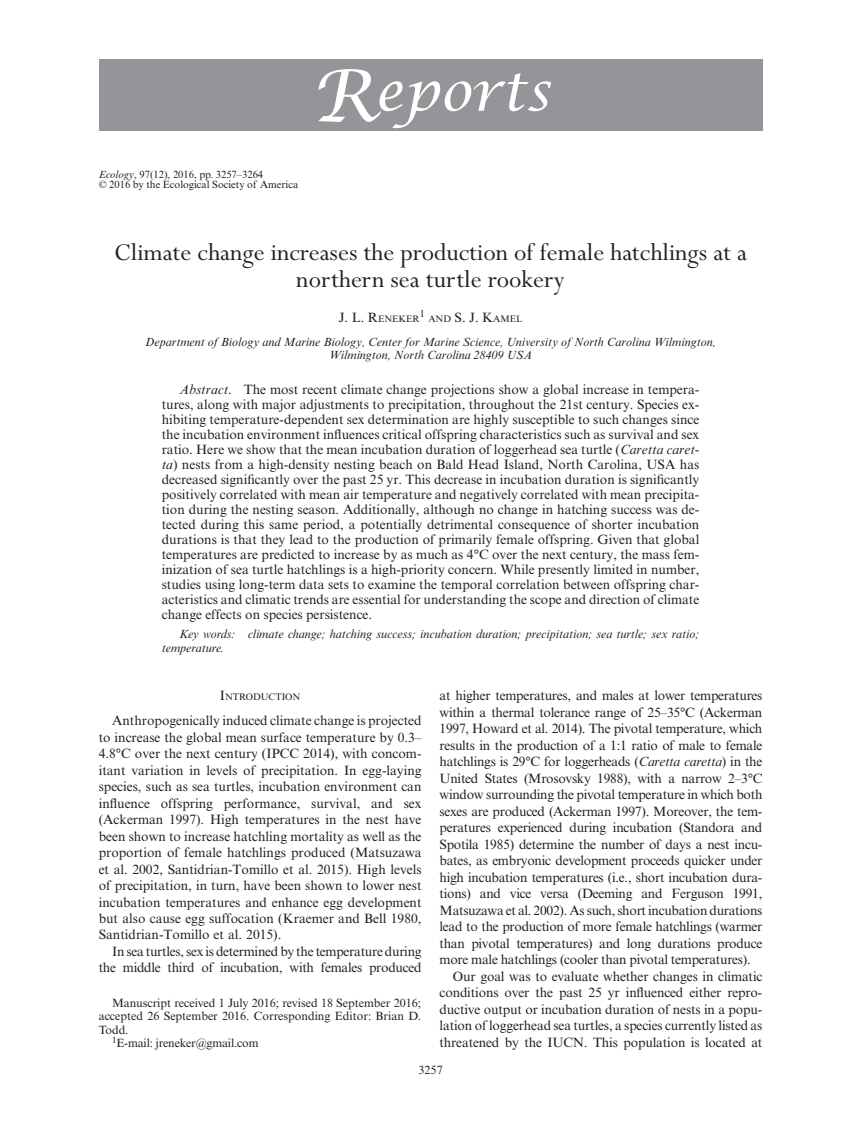
<style>
.page{position:relative;width:851px;height:1134px;background:#fff}
.page>*{position:absolute;margin:0;border:0;box-sizing:border-box;transform-origin:0 0}
.t1{font:italic 54px "Lucida Calligraphy";color:#fff}
.t2{font:27px/27px "Perpetua";color:#231f20;text-align:center}
.t3{font:13.5px/15px "Times NRMT";letter-spacing:-.02em;color:#231f20;text-align:justify}
.t4{font:italic 12px/13.5px "Times NRMT";color:#231f20;text-align:center}
.t5{font:12px "Times NRMT";color:#231f20}
.t6{font:10.5px/10.5px "Times NRMT";color:#231f20}
.t7{font:9.45px "Times NRMT";color:#231f20}
.s1{font-style:italic}
.s2{font-size:72px}
.s3{font-size:13.5px}
</style>
<div class="page">
<div style="left:99px;top:60px;width:663px;height:71px;background:#939598"></div>
<p class="t6" style="left:99px;top:169px;width:201px"><span class="s1">Ecology</span>, 97(12), 2016, pp. 3257–3264<br>© 2016 by the Ecological Society of America</p>
<h1 class="t1" style="left:311px;top:59px;width:241px"><span class="s2">R</span>eports</h1>
<h2 class="t2" style="left:114px;top:240px;width:634px">Climate change increases the production of female hatchlings at a northern sea turtle rookery</h2>
<p class="t7" style="left:338px;top:313px;width:185px"><span class="s3">J. L. R</span>ENEKER<sup>1</sup> AND <span class="s3">S. J. K</span>AMEL</p>
<p class="t4" style="left:145px;top:335px;width:572px">Department of Biology and Marine Biology, Center for Marine Science, University of North Carolina Wilmington,<br>Wilmington, North Carolina 28409 USA</p>
<p class="t3" style="left:162px;top:382px;width:539px;text-indent:18px"><span class="s1">Abstract</span>. The most recent climate change projections show a global increase in tempera&shy;tures, along with major adjustments to precipitation, throughout the 21st century. Species ex&shy;hibiting temperature-dependent sex determination are highly susceptible to such changes since the incubation environment influences critical offspring characteristics such as survival and sex ratio. Here we show that the mean incubation duration of loggerhead sea turtle (<span class="s1">Caretta caret&shy;ta</span>) nests from a high-density nesting beach on Bald Head Island, North Carolina, USA has decreased significantly over the past 25 yr. This decrease in incubation duration is significantly positively correlated with mean air temperature and negatively correlated with mean precipita&shy;tion during the nesting season. Additionally, although no change in hatching success was de&shy;tected during this same period, a potentially detrimental consequence of shorter incubation durations is that they lead to the production of primarily female offspring. Given that global temperatures are predicted to increase by as much as 4°C over the next century, the mass fem&shy;inization of sea turtle hatchlings is a high-priority concern. While presently limited in number, studies using long-term data sets to examine the temporal correlation between offspring char&shy;acteristics and climatic trends are essential for understanding the scope and direction of climate change effects on species persistence.</p>
<p class="t4" style="left:162px;top:627px;width:539px;text-align:left;text-indent:18px">Key words: climate change; hatching success; incubation duration; precipitation; sea turtle; sex ratio; temperature.</p>
<p class="t7" style="left:220px;top:692px;width:82px"><span class="s3">I</span>NTRODUCTION</p>
<p class="t3" style="left:99px;top:712px;width:324px;line-height:16.5px;text-indent:13px">Anthropogenically induced climate change is projected to increase the global mean surface temperature by 0.3– 4.8°C over the next century (IPCC 2014), with concom&shy;itant variation in levels of precipitation. In egg-laying species, such as sea turtles, incubation environment can influence offspring performance, survival, and sex (Ackerman 1997). High temperatures in the nest have been shown to increase hatchling mortality as well as the proportion of female hatchlings produced (Matsuzawa et al. 2002, Santidrian-Tomillo et al. 2015). High levels of precipitation, in turn, have been shown to lower nest incubation temperatures and enhance egg development but also cause egg suffocation (Kraemer and Bell 1980, Santidrian-Tomillo et al. 2015).</p>
<p class="t3" style="left:99px;top:943px;width:324px;line-height:16.5px;text-align:right">In sea turtles, sex is determined by the temperature during the middle third of incubation, with females produced</p>
<p class="t3" style="left:439px;top:688px;width:324px">at higher temperatures, and males at lower temperatures</p>
<p class="t3" style="left:439px;top:705px;width:324px">within a thermal tolerance range of 25–35°C (Ackerman</p>
<p class="t3" style="left:439px;top:721px;width:324px">1997, Howard et al. 2014). The pivotal temperature, which</p>
<p class="t3" style="left:439px;top:738px;width:324px">results in the production of a 1:1 ratio of male to female</p>
<p class="t3" style="left:439px;top:754px;width:324px">hatchlings is 29°C for loggerheads (<span class="s1">Caretta caretta</span>) in the</p>
<p class="t3" style="left:439px;top:771px;width:324px">United States (Mrosovsky 1988), with a narrow 2–3°C</p>
<p class="t3" style="left:439px;top:787px;width:324px">window surrounding the pivotal temperature in which both</p>
<p class="t3" style="left:439px;top:804px;width:324px">sexes are produced (Ackerman 1997). Moreover, the tem-</p>
<p class="t3" style="left:439px;top:820px;width:324px">peratures experienced during incubation (Standora and</p>
<p class="t3" style="left:439px;top:837px;width:324px">Spotila 1985) determine the number of days a nest incu-</p>
<p class="t3" style="left:439px;top:853px;width:324px">bates, as embryonic development proceeds quicker under</p>
<p class="t3" style="left:439px;top:870px;width:324px">high incubation temperatures (i.e., short incubation dura-</p>
<p class="t3" style="left:439px;top:886px;width:324px">tions) and vice versa (Deeming and Ferguson 1991,</p>
<p class="t3" style="left:439px;top:903px;width:324px">Matsuzawa et al. 2002). As such, short incubation durations</p>
<p class="t3" style="left:439px;top:919px;width:324px">lead to the production of more female hatchlings (warmer</p>
<p class="t3" style="left:439px;top:936px;width:324px">than pivotal temperatures) and long durations produce</p>
<p class="t3" style="left:439px;top:952px;width:312px">more male hatchlings (cooler than pivotal temperatures).</p>
<p class="t3" style="left:453px;top:969px;width:311px">Our goal was to evaluate whether changes in climatic</p>
<p class="t3" style="left:439px;top:985px;width:324px">conditions over the past 25 yr influenced either repro-</p>
<p class="t3" style="left:439px;top:1002px;width:324px">ductive output or incubation duration of nests in a popu-</p>
<p class="t3" style="left:439px;top:1018px;width:324px">lation of loggerhead sea turtles, a species currently listed as</p>
<p class="t3" style="left:439px;top:1035px;width:324px">threatened by the IUCN. This population is located at</p>
<p class="t5" style="left:112px;top:996px;width:310px">Manuscript received 1 July 2016; revised 18 September 2016;</p>
<p class="t5" style="left:99px;top:1009px;width:324px">accepted 26 September 2016. Corresponding Editor: Brian D.</p>
<p class="t5" style="left:99px;top:1023px;width:31px">Todd.</p>
<p class="t5" style="left:112px;top:1036px;width:148px"><sup>1</sup>E-mail: jreneker@gmail.com</p>
<p class="t5" style="left:418px;top:1063px;width:26px">3257</p>
</div>
